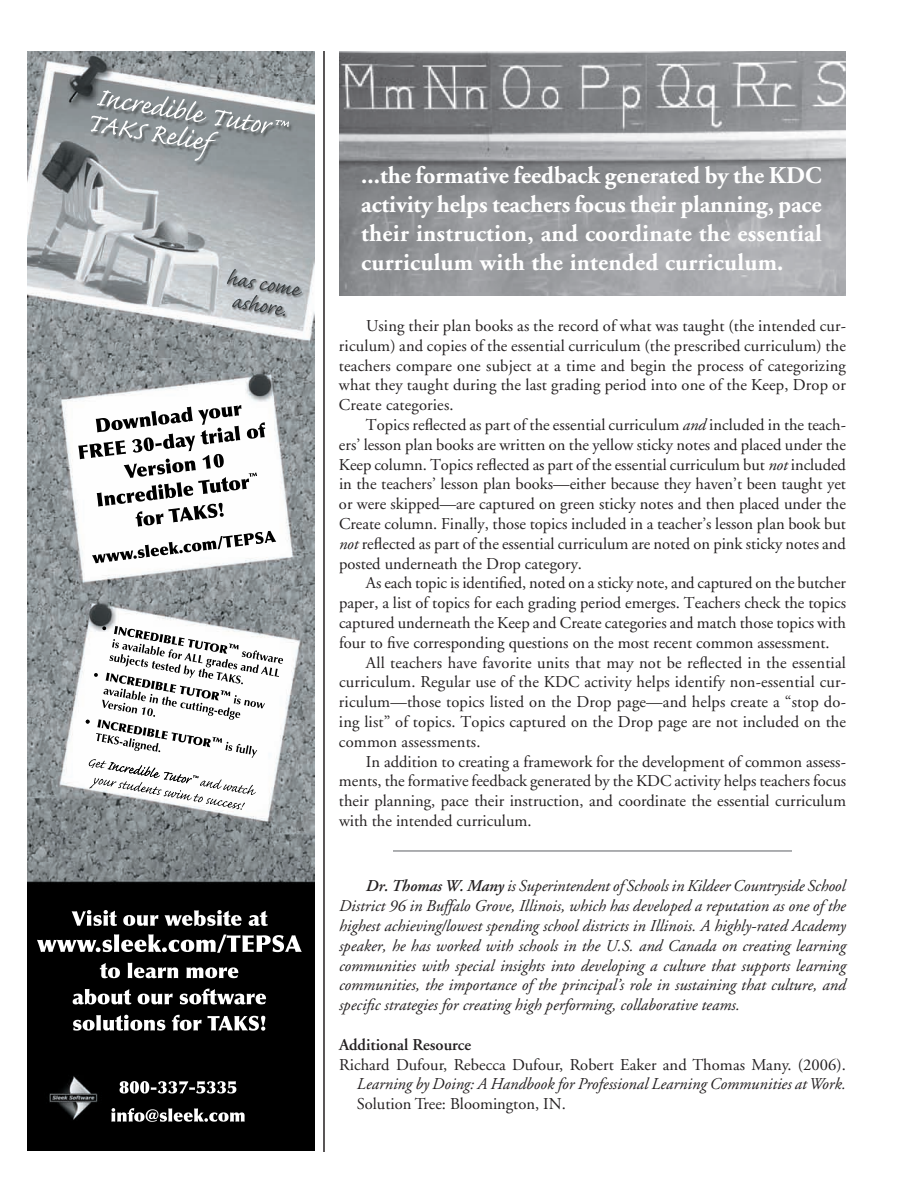
<style>
.page{position:relative;width:918px;height:1188px;background:#fff}
.page>*{position:absolute;margin:0;border:0;box-sizing:border-box;transform-origin:0 0}
.t1{font:700 24px/28.8px "Adobe Garamond";letter-spacing:.01em;color:#fff;text-align:justify}
.t2{font:16.5px/19.8px "Adobe Garamond";color:#231f20;text-align:justify}
.t3{font:italic 16.5px/19.8px "Adobe Garamond";color:#231f20;text-align:justify}
.t4{font:600 16.5px "Adobe Garamond";color:#231f20}
.s1{font-style:italic}
.s2{font-weight:600}
</style>
<div class="page">
<hr style="left:393px;top:850px;width:399px;height:2px;background:#939598">
<img style="left:27px;top:51px;width:288px;height:1099px">
<img style="left:37px;top:906px;width:272px;height:130px">
<img style="left:110px;top:1077px;width:136px;height:49px">
<img style="left:82px;top:78px;width:207px;height:89px">
<img style="left:223px;top:264px;width:79px;height:65px">
<img style="left:76px;top:396px;width:201px;height:172px">
<img style="left:83px;top:621px;width:205px;height:109px">
<img style="left:83px;top:715px;width:178px;height:103px">
<img style="left:106px;top:757px;width:92px;height:34px">
<img style="left:339px;top:51px;width:507px;height:245px">
<hr style="left:323px;top:51px;width:2px;height:1101px;background:#231f20">
<h1 class="t1" style="left:361px;top:162px;width:462px">...the formative feedback generated by the KDC activity helps teachers focus their planning, pace their instruction, and coordinate the essential curriculum with the intended curriculum.</h1>
<p class="t2" style="left:339px;top:316px;width:509px;text-indent:27px">Using their plan books as the record of what was taught (the intended cur&shy;riculum) and copies of the essential curriculum (the prescribed curriculum) the teachers compare one subject at a time and begin the process of categorizing what they taught during the last grading period into one of the Keep, Drop or Create categories.</p>
<p class="t2" style="left:339px;top:415px;width:509px;text-indent:27px">Topics reflected as part of the essential curriculum <span class="s1">and</span> included in the teach&shy;ers’ lesson plan books are written on the yellow sticky notes and placed under the Keep column. Topics reflected as part of the essential curriculum but <span class="s1">not</span> included in the teachers’ lesson plan books—either because they haven’t been taught yet or were skipped—are captured on green sticky notes and then placed under the Create column. Finally, those topics included in a teacher’s lesson plan book but <span class="s1">not</span> reflected as part of the essential curriculum are noted on pink sticky notes and posted underneath the Drop category.</p>
<p class="t2" style="left:339px;top:574px;width:509px;text-indent:27px">As each topic is identified, noted on a sticky note, and captured on the butcher paper, a list of topics for each grading period emerges. Teachers check the topics captured underneath the Keep and Create categories and match those topics with four to five corresponding questions on the most recent common assessment.</p>
<p class="t2" style="left:339px;top:653px;width:509px;text-indent:27px">All teachers have favorite units that may not be reflected in the essential curriculum. Regular use of the KDC activity helps identify non-essential cur&shy;riculum—those topics listed on the Drop page—and helps create a “stop do&shy;ing list” of topics. Topics captured on the Drop page are not included on the common assessments.</p>
<p class="t2" style="left:339px;top:752px;width:509px;text-indent:27px">In addition to creating a framework for the development of common assess&shy;ments, the formative feedback generated by the KDC activity helps teachers focus their planning, pace their instruction, and coordinate the essential curriculum with the intended curriculum.</p>
<p class="t3" style="left:339px;top:877px;width:509px;text-indent:27px"><span class="s2">Dr. Thomas W. Many</span> is Superintendent of Schools in Kildeer Countryside School District 96 in Buffalo Grove, Illinois, which has developed a reputation as one of the highest achieving/lowest spending school districts in Illinois. A highly-rated Academy speaker, he has worked with schools in the U.S. and Canada on creating learning communities with special insights into developing a culture that supports learning communities, the importance of the principal’s role in sustaining that culture, and specific strategies for creating high performing, collaborative teams.</p>
<p class="t4" style="left:339px;top:1035px;width:134px">Additional Resource</p>
<p class="t2" style="left:339px;top:1055px;width:509px">Richard Dufour, Rebecca Dufour, Robert Eaker and Thomas Many. (2006).</p>
<p class="t3" style="left:357px;top:1075px;width:491px">Learning by Doing: A Handbook for Professional Learning Communities at Work.</p>
<p class="t2" style="left:357px;top:1094px;width:210px">Solution Tree: Bloomington, IN.</p>
</div>
